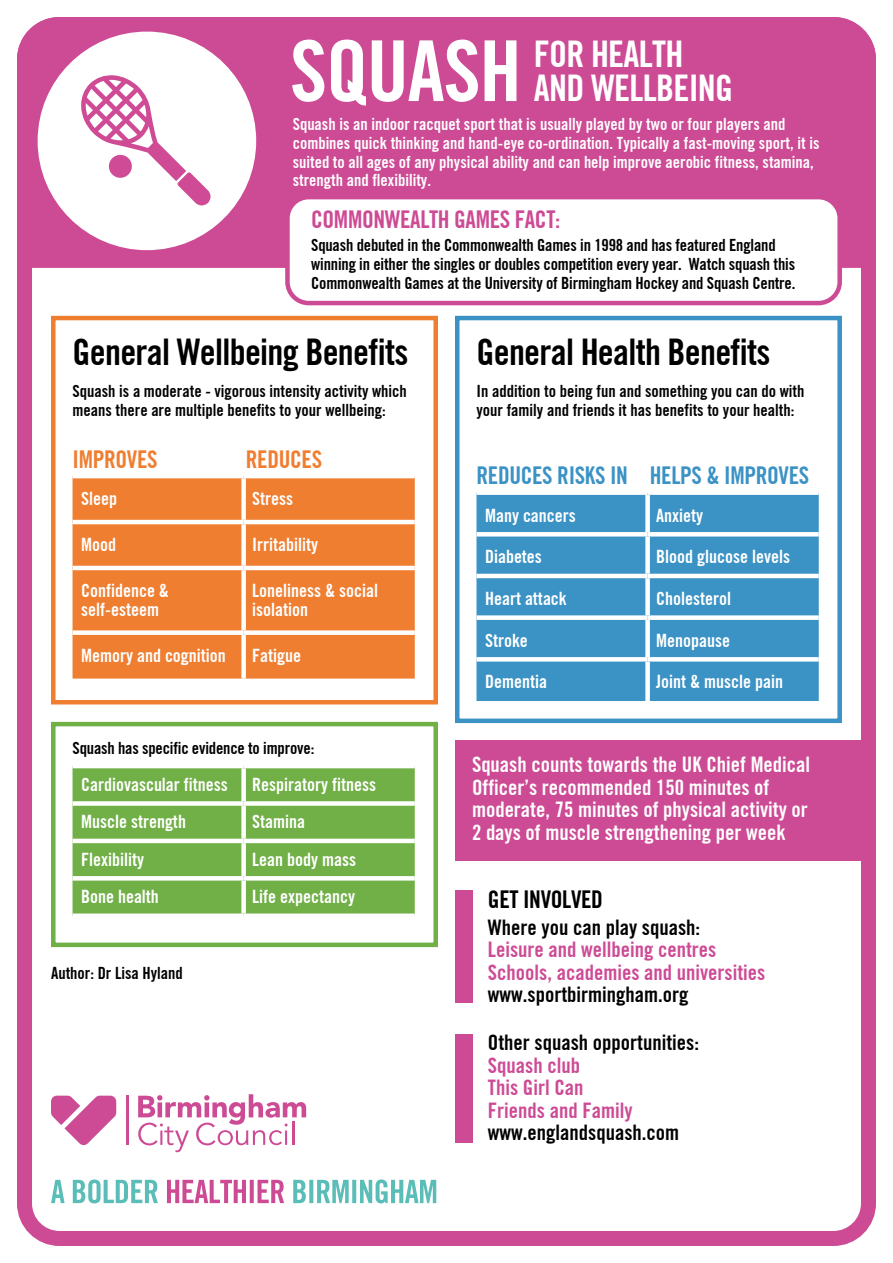
<style>
.page{position:relative;width:893px;height:1263px;background:#fff}
.page>*{position:absolute;margin:0;border:0;box-sizing:border-box;transform-origin:0 0}
.t1{font:84px "SFU Trade Gothic Bold Cond Twenty";letter-spacing:-.015em;color:#fff}
.t2{font:36px "SFU Trade Gothic Bold Cond Twenty";letter-spacing:-.02em;color:#000}
.t3{font:36px/34.5px "SFU Trade Gothic Bold Cond Twenty";letter-spacing:-.02em;color:#fff}
.t4{font:24px "SFU Trade Gothic Bold Cond Twenty";letter-spacing:-.015em;color:#3b92c5}
.t5{font:24px "SFU Trade Gothic Bold Cond Twenty";letter-spacing:-.015em;color:#cd4a95}
.t6{font:24px "SFU Trade Gothic Bold Cond Twenty";letter-spacing:-.015em;color:#ef7e31}
.t7{font:24px "SFU Trade Gothic Bold Cond Twenty";letter-spacing:-.015em;color:#000}
.Lrg_Body{font:21px/22.5px "SFU Trade Gothic Bold Cond Twenty";color:#fff}
.Lrg_Body-2{font:21px "SFU Trade Gothic Bold Cond Twenty";color:#cd4a95}
.Lrg_Body-3{font:21px "SFU Trade Gothic Bold Cond Twenty";color:#000}
.Body{font:18px/18.8px "SFU Trade Gothic Bold Cond Twenty";color:#fff}
.Body-2{font:16.5px/18.8px "SFU Trade Gothic Bold Cond Twenty";letter-spacing:-.01em;color:#000}
.Body-3{font:16.5px/18.8px "SFU Trade Gothic Bold Cond Twenty";color:#fff}
</style>
<div class="page">
<div style="left:17px;top:17px;width:859px;height:1229px;border:15px solid #cd4a95;border-radius:35px"></div>
<div style="left:17px;top:17px;width:859px;height:251px;background:#cd4a95"></div>
<div style="left:287px;top:197px;width:553px;height:106px;background:#fff;border-radius:21px"></div>
<div style="left:285px;top:195px;width:557px;height:110px;border:4px solid #cd4a95;border-radius:21px"></div>
<div style="left:73px;top:478px;width:342px;height:201px;background:#ef7e31"></div>
<div style="left:241px;top:478px;width:5px;height:42px;background:#fff"></div>
<hr style="left:73px;top:520px;width:171px;height:4px;background:#fff">
<hr style="left:244px;top:520px;width:171px;height:4px;background:#fff">
<div style="left:241px;top:524px;width:5px;height:42px;background:#fff"></div>
<hr style="left:73px;top:566px;width:171px;height:4px;background:#fff">
<hr style="left:244px;top:566px;width:171px;height:4px;background:#fff">
<div style="left:241px;top:570px;width:5px;height:60px;background:#fff"></div>
<div style="left:73px;top:630px;width:171px;height:5px;background:#fff"></div>
<div style="left:244px;top:630px;width:171px;height:5px;background:#fff"></div>
<div style="left:241px;top:635px;width:5px;height:44px;background:#fff"></div>
<div style="left:51px;top:316px;width:387px;height:388px;border:4px solid #ef7e31"></div>
<div style="left:73px;top:768px;width:342px;height:145px;background:#71af47"></div>
<div style="left:241px;top:768px;width:5px;height:33px;background:#fff"></div>
<div style="left:73px;top:801px;width:171px;height:5px;background:#fff"></div>
<div style="left:244px;top:801px;width:171px;height:5px;background:#fff"></div>
<div style="left:241px;top:806px;width:5px;height:33px;background:#fff"></div>
<hr style="left:73px;top:839px;width:171px;height:4px;background:#fff">
<hr style="left:244px;top:839px;width:171px;height:4px;background:#fff">
<div style="left:241px;top:843px;width:5px;height:33px;background:#fff"></div>
<svg style="left:73px;top:876px;width:171px;height:4px"></svg>
<svg style="left:244px;top:876px;width:171px;height:4px"></svg>
<div style="left:241px;top:880px;width:5px;height:33px;background:#fff"></div>
<div style="left:51px;top:722px;width:387px;height:225px;border:4px solid #71af47"></div>
<div style="left:455px;top:740px;width:421px;height:120px;background:#cd4a95"></div>
<div style="left:476px;top:495px;width:343px;height:206px;background:#3b92c5"></div>
<div style="left:645px;top:495px;width:5px;height:37px;background:#fff"></div>
<hr style="left:476px;top:532px;width:172px;height:4px;background:#fff">
<hr style="left:648px;top:532px;width:171px;height:4px;background:#fff">
<div style="left:645px;top:536px;width:5px;height:38px;background:#fff"></div>
<hr style="left:476px;top:574px;width:172px;height:4px;background:#fff">
<hr style="left:648px;top:574px;width:171px;height:4px;background:#fff">
<div style="left:645px;top:578px;width:5px;height:37px;background:#fff"></div>
<div style="left:476px;top:615px;width:172px;height:5px;background:#fff"></div>
<div style="left:648px;top:615px;width:171px;height:5px;background:#fff"></div>
<div style="left:645px;top:620px;width:5px;height:37px;background:#fff"></div>
<svg style="left:476px;top:657px;width:172px;height:4px"></svg>
<svg style="left:648px;top:657px;width:171px;height:4px"></svg>
<div style="left:645px;top:661px;width:5px;height:40px;background:#fff"></div>
<div style="left:455px;top:316px;width:387px;height:407px;border:4px solid #3b92c5"></div>
<div style="left:455px;top:890px;width:17px;height:112px;background:#cd4a95"></div>
<div style="left:455px;top:1035px;width:17px;height:108px;background:#cd4a95"></div>
<svg style="left:167px;top:1180px;width:117px;height:23px"></svg>
<svg style="left:293px;top:1179px;width:143px;height:24px"></svg>
<svg style="left:51px;top:1179px;width:107px;height:24px"></svg>
<svg style="left:138px;top:1094px;width:168px;height:58px"></svg>
<hr style="left:292px;top:1122px;width:2px;height:23px;background:#cd4a95">
<hr style="left:126px;top:1096px;width:2px;height:49px;background:#cd4a95">
<svg style="left:51px;top:1096px;width:65px;height:49px"></svg>
<div style="left:38px;top:32px;width:218px;height:218px;background:#fff;border-radius:50%"></div>
<svg style="left:81px;top:75px;width:130px;height:130px"></svg>
<div style="left:109px;top:155px;width:23px;height:23px;background:#cf4b95;border-radius:50%"></div>
<h1 class="t1" style="left:290px;top:6px;width:233px">SQUASH</h1>
<h2 class="t3" style="left:534px;top:33px;width:201px">FOR HEALTH<br>AND WELLBEING</h2>
<p class="Body-3" style="left:293px;top:113px;width:528px">Squash is an indoor racquet sport that is usually played by two or four players and combines quick thinking and hand-eye co-ordination. Typically a fast-moving sport, it is suited to all ages of any physical ability and can help improve aerobic fitness, stamina, strength and flexibility.</p>
<h3 class="t5" style="left:311px;top:201px;width:251px">COMMONWEALTH GAMES FACT:</h3>
<p class="Body-2" style="left:311px;top:235px;width:486px">Squash debuted in the Commonwealth Games in 1998 and has featured England winning in either the singles or doubles competition every year. Watch squash this<br>Commonwealth Games at the University of Birmingham Hockey and Squash Centre.</p>
<h2 class="t2" style="left:73px;top:325px;width:337px">General Wellbeing Benefits</h2>
<p class="Body-2" style="left:73px;top:380px;width:336px">Squash is a moderate - vigorous intensity activity which means there are multiple benefits to your wellbeing:</p>
<h3 class="t6" style="left:73px;top:440px;width:87px">IMPROVES</h3>
<h3 class="t6" style="left:246px;top:440px;width:78px">REDUCES</h3>
<p class="Body" style="left:81px;top:488px;width:37px">Sleep</p>
<p class="Body" style="left:252px;top:488px;width:42px">Stress</p>
<p class="Body" style="left:81px;top:533px;width:36px">Mood</p>
<p class="Body" style="left:252px;top:533px;width:67px">Irritability</p>
<p class="Body" style="left:81px;top:579px;width:89px">Confidence &amp; self-esteem</p>
<p class="Body" style="left:252px;top:579px;width:127px">Loneliness &amp; social isolation</p>
<p class="Body" style="left:81px;top:644px;width:146px">Memory and cognition</p>
<p class="Body" style="left:252px;top:644px;width:50px">Fatigue</p>
<h2 class="Body-2" style="left:73px;top:737px;width:243px">Squash has specific evidence to improve:</h2>
<p class="Body" style="left:81px;top:773px;width:148px">Cardiovascular fitness</p>
<p class="Body" style="left:252px;top:773px;width:125px">Respiratory fitness</p>
<p class="Body" style="left:81px;top:811px;width:106px">Muscle strength</p>
<p class="Body" style="left:252px;top:811px;width:54px">Stamina</p>
<p class="Body" style="left:81px;top:848px;width:64px">Flexibility</p>
<p class="Body" style="left:252px;top:848px;width:105px">Lean body mass</p>
<p class="Body" style="left:81px;top:885px;width:79px">Bone health</p>
<p class="Body" style="left:252px;top:885px;width:104px">Life expectancy</p>
<p class="Body-2" style="left:51px;top:962px;width:133px">Author: Dr Lisa Hyland</p>
<h2 class="t2" style="left:476px;top:325px;width:295px">General Health Benefits</h2>
<p class="Body-2" style="left:476px;top:380px;width:329px">In addition to being fun and something you can do with your family and friends it has benefits to your health:</p>
<h3 class="t4" style="left:476px;top:457px;width:153px">REDUCES RISKS IN</h3>
<h3 class="t4" style="left:650px;top:457px;width:161px">HELPS &amp; IMPROVES</h3>
<p class="Body" style="left:485px;top:504px;width:92px">Many cancers</p>
<p class="Body" style="left:656px;top:504px;width:48px">Anxiety</p>
<p class="Body" style="left:485px;top:546px;width:58px">Diabetes</p>
<p class="Body" style="left:656px;top:546px;width:135px">Blood glucose levels</p>
<p class="Body" style="left:485px;top:587px;width:83px">Heart attack</p>
<p class="Body" style="left:656px;top:587px;width:76px">Cholesterol</p>
<p class="Body" style="left:485px;top:629px;width:44px">Stroke</p>
<p class="Body" style="left:656px;top:629px;width:75px">Menopause</p>
<p class="Body" style="left:485px;top:671px;width:63px">Dementia</p>
<p class="Body" style="left:656px;top:671px;width:128px">Joint &amp; muscle pain</p>
<p class="Lrg_Body" style="left:472px;top:751px;width:340px">Squash counts towards the UK Chief Medical Officer’s recommended 150 minutes of moderate, 75 minutes of physical activity or 2 days of muscle strengthening per week</p>
<h3 class="t7" style="left:488px;top:881px;width:116px">GET INVOLVED</h3>
<p class="Lrg_Body-3" style="left:488px;top:911px;width:214px">Where you can play squash:</p>
<p class="Lrg_Body-2" style="left:488px;top:933px;width:230px">Leisure and wellbeing centres</p>
<p class="Lrg_Body-2" style="left:488px;top:956px;width:279px">Schools, academies and universities</p>
<p class="Lrg_Body-3" style="left:488px;top:978px;width:202px">www.sportbirmingham.org</p>
<p class="Lrg_Body-3" style="left:488px;top:1026px;width:213px">Other squash opportunities:</p>
<p class="Lrg_Body-2" style="left:488px;top:1049px;width:94px">Squash club</p>
<p class="Lrg_Body-2" style="left:488px;top:1071px;width:97px">This Girl Can</p>
<p class="Lrg_Body-2" style="left:488px;top:1094px;width:146px">Friends and Family</p>
<p class="Lrg_Body-3" style="left:488px;top:1116px;width:193px">www.englandsquash.com</p>
</div>
